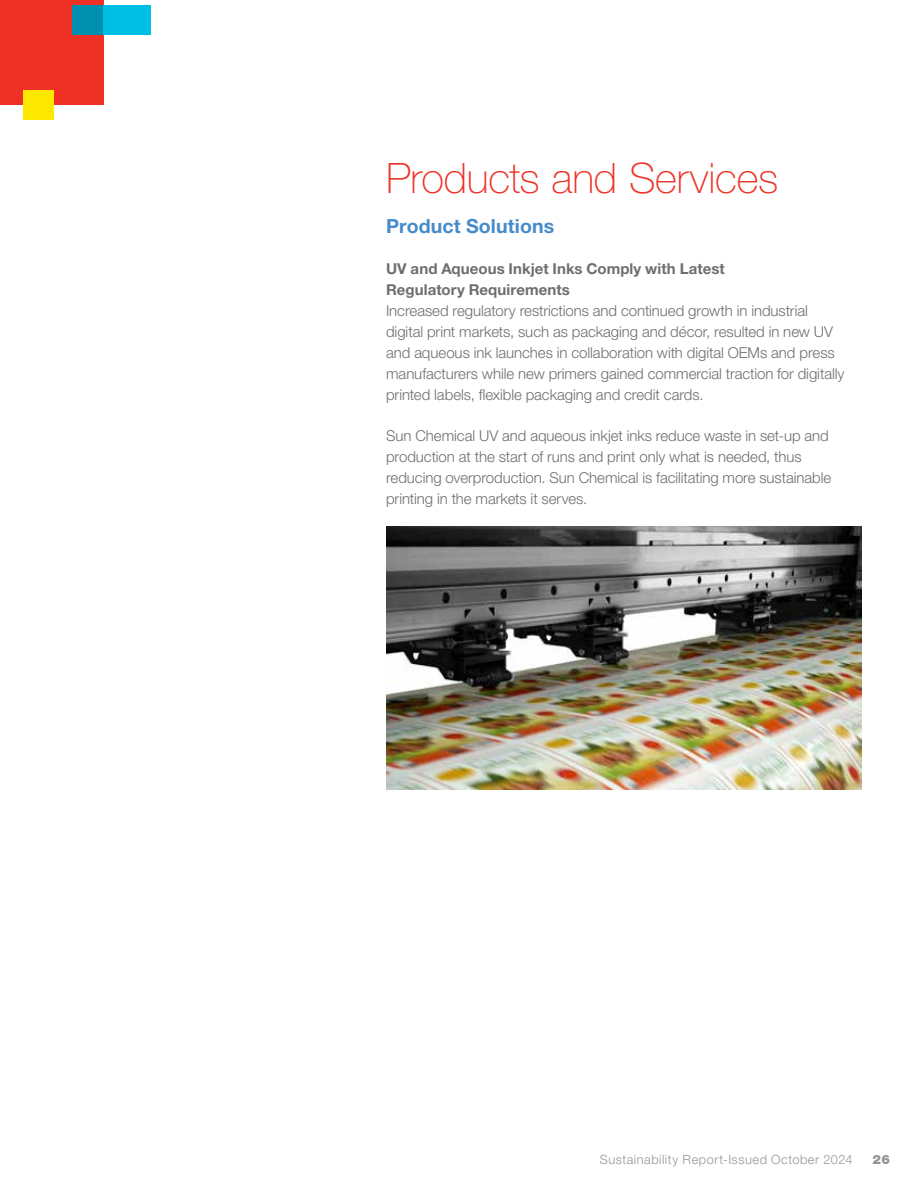
<style>
.page{position:relative;width:918px;height:1188px;background:#fff}
.page>*{position:absolute;margin:0;border:0;box-sizing:border-box;transform-origin:0 0}
.t1{font:100 42px "Helvetica Neue LT Pro";letter-spacing:-.01em;color:#ee3124}
.t2{font:700 19.5px "Helvetica Neue LT Pro";letter-spacing:.005em;color:#468bca}
.t3{font:300 15px/21px "Helvetica Neue LT Pro";letter-spacing:-.005em;color:#6d6e71}
.t4{font:700 15px/21px "Helvetica Neue LT Pro";letter-spacing:.005em;color:#6d6e71}
.t5{font:300 12.75px "Helvetica Neue LT Pro";letter-spacing:.045em;color:#939598}
.t6{font:900 12.75px "Helvetica Neue LT Std";color:#939598}
</style>
<div class="page">
<div style="left:0;top:0;width:103px;height:105px;background:#ee3124"></div>
<div style="left:24px;top:90px;width:30px;height:30px;background:#ffe800"></div>
<div style="left:103px;top:5px;width:48px;height:30px;background:#00bfe6"></div>
<div style="left:73px;top:5px;width:30px;height:30px;background:#0090af"></div>
<img style="left:386px;top:526px;width:476px;height:264px">
<h1 class="t1" style="left:386px;top:153px;width:394px">Products and Services</h1>
<h2 class="t2" style="left:386px;top:214px;width:170px">Product Solutions</h2>
<p class="t4" style="left:386px;top:258px;width:340px">UV and Aqueous Inkjet Inks Comply with Latest<br>Regulatory Requirements</p>
<p class="t3" style="left:386px;top:300px;width:460px">Increased regulatory restrictions and continued growth in industrial digital print markets, such as packaging and décor, resulted in new UV and aqueous ink launches in collaboration with digital OEMs and press manufacturers while new primers gained commercial traction for digitally printed labels, flexible packaging and credit cards.</p>
<p class="t3" style="left:386px;top:425px;width:447px">Sun Chemical UV and aqueous inkjet inks reduce waste in set-up and production at the start of runs and print only what is needed, thus reducing overproduction. Sun Chemical is facilitating more sustainable printing in the markets it serves.</p>
<p class="t5" style="left:600px;top:1151px;width:254px">Sustainability Report-Issued October 2024</p>
<p class="t6" style="left:873px;top:1152px;width:19px">26</p>
</div>
